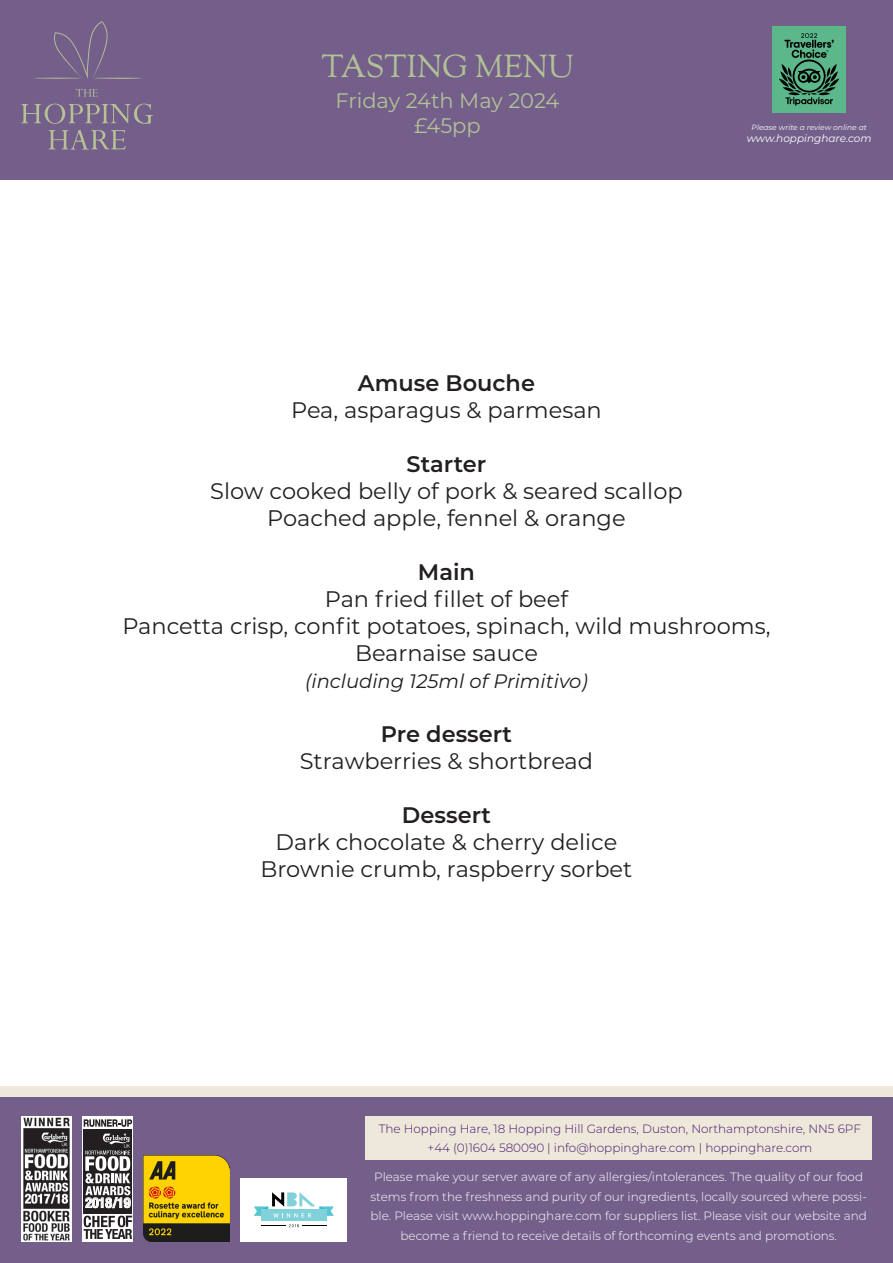
<style>
.page{position:relative;width:893px;height:1263px;background:#fff}
.page>*{position:absolute;margin:0;border:0;box-sizing:border-box;transform-origin:0 0}
.t1{font:31.5px "Sorts Mill Goudy";color:#b1c296}
.t2{font:22.5px "Montserrat";color:#231f20}
.t3{font:600 22.5px "Montserrat";color:#231f20}
.t4{font:21px "Montserrat";letter-spacing:-.005em;color:#b1c296}
.t5{font:italic 19.5px "Montserrat";color:#231f20}
.t6{font:700 condensed 13.8px "Helvetica Neue";color:#fff}
.t7{font:300 12px/19.5px "Montserrat";color:#fff;text-align:center}
.t8{font:300 12px "Montserrat";color:#44146b}
.t9{font:italic 10.5px "Montserrat";color:#fff}
.t10{font:italic 7.5px "Montserrat";color:#fff}
</style>
<div class="page">
<div style="left:0;top:1086px;width:893px;height:11px;background:#eee8db"></div>
<div style="left:0;top:1097px;width:893px;height:166px;background:#745f8b"></div>
<div style="left:366px;top:1116px;width:506px;height:44px;background:#eee8db"></div>
<img style="left:21px;top:1116px;width:51px;height:125px">
<div style="left:83px;top:1116px;width:50px;height:125px;background:#fff"></div>
<div style="left:83px;top:1118px;width:50px;height:122px;background:linear-gradient(to right,#fff,#fff)"></div>
<div style="left:84px;top:1129px;width:48px;height:84px;background:#231f20"></div>
<svg style="left:85px;top:1133px;width:45px;height:62px"></svg>
<svg style="left:84px;top:1216px;width:48px;height:23px"></svg>
<svg style="left:84px;top:1119px;width:48px;height:8px"></svg>
<div style="left:241px;top:1178px;width:106px;height:64px;background:#fff"></div>
<svg style="left:254px;top:1192px;width:80px;height:35px"></svg>
<img style="left:143px;top:1155px;width:87px;height:87px">
<div style="left:1px;top:0;width:892px;height:180px;background:#745f8b"></div>
<svg style="left:34px;top:21px;width:107px;height:58px"></svg>
<svg style="left:21px;top:104px;width:132px;height:20px"></svg>
<svg style="left:49px;top:130px;width:77px;height:20px"></svg>
<svg style="left:76px;top:89px;width:22px;height:8px"></svg>
<svg style="left:772px;top:26px;width:74px;height:87px;fill:#5cb88b"></svg>
<svg style="left:784px;top:33px;width:50px;height:18px"></svg>
<p class="t1" style="left:321px;top:46px;width:254px">TASTING MENU</p>
<p class="t4" style="left:335px;top:86px;width:226px">Friday 24th May 2024</p>
<p class="t4" style="left:414px;top:111px;width:68px">£45pp</p>
<p class="t10" style="left:752px;top:122px;width:117px">Please write a review online at</p>
<p class="t9" style="left:747px;top:132px;width:126px">www.hoppinghare.com</p>
<p class="t3" style="left:358px;top:367px;width:179px">Amuse Bouche</p>
<p class="t2" style="left:291px;top:395px;width:312px">Pea, asparagus &amp; parmesan</p>
<p class="t3" style="left:407px;top:448px;width:81px">Starter</p>
<p class="t2" style="left:210px;top:476px;width:474px">Slow cooked belly of pork &amp; seared scallop</p>
<p class="t2" style="left:267px;top:503px;width:360px">Poached apple, fennel &amp; orange</p>
<p class="t3" style="left:418px;top:556px;width:59px">Main</p>
<p class="t2" style="left:325px;top:584px;width:245px">Pan fried fillet of beef</p>
<p class="t2" style="left:122px;top:611px;width:649px">Pancetta crisp, confit potatoes, spinach, wild mushrooms,</p>
<p class="t2" style="left:355px;top:638px;width:184px">Bearnaise sauce</p>
<p class="t5" style="left:305px;top:668px;width:284px">(including 125ml of Primitivo)</p>
<p class="t3" style="left:381px;top:718px;width:133px">Pre dessert</p>
<p class="t2" style="left:300px;top:746px;width:295px">Strawberries &amp; shortbread</p>
<p class="t3" style="left:402px;top:799px;width:91px">Dessert</p>
<p class="t2" style="left:276px;top:827px;width:343px">Dark chocolate &amp; cherry delice</p>
<p class="t2" style="left:261px;top:854px;width:373px">Brownie crumb, raspberry sorbet</p>
<p class="t6" style="left:85px;top:1191px;width:47px">2018/19</p>
<p class="t8" style="left:379px;top:1120px;width:484px">The Hopping Hare, 18 Hopping Hill Gardens, Duston, Northamptonshire, NN5 6PF</p>
<p class="t8" style="left:427px;top:1139px;width:386px">+44 (0)1604 580090 | info@hoppinghare.com | hoppinghare.com</p>
<p class="t7" style="left:370px;top:1166px;width:498px">Please make your server aware of any allergies/intolerances. The quality of our food stems from the freshness and purity of our ingredients, locally sourced where possi&shy;ble. Please visit www.hoppinghare.com for suppliers list. Please visit our website and become a friend to receive details of forthcoming events and promotions.</p>
</div>
